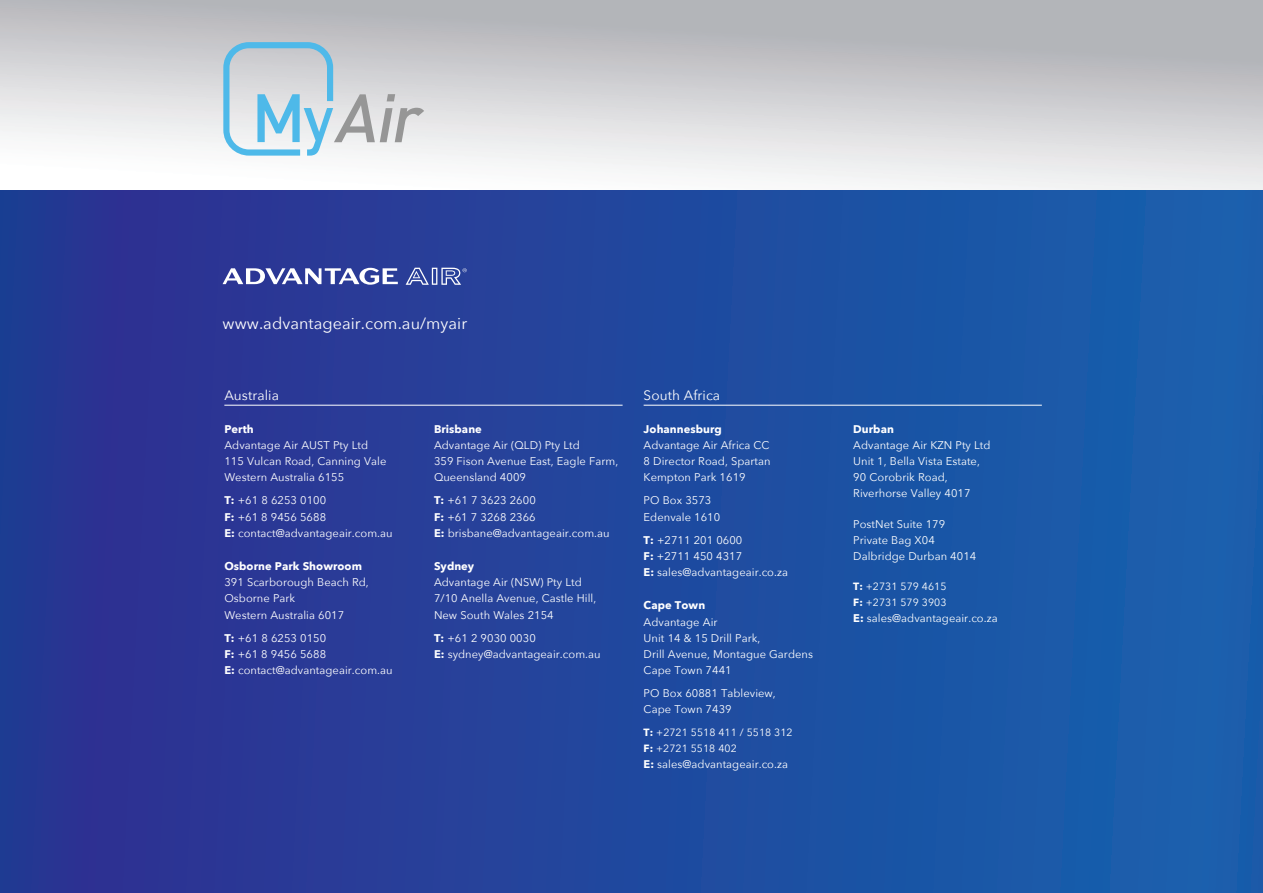
<style>
.page{position:relative;width:1263px;height:893px;background:#fff}
.page>*{position:absolute;margin:0;border:0;box-sizing:border-box;transform-origin:0 0}
.t1{font:16.2px "Avenir Next";letter-spacing:.005em;color:#fff}
.t2{font:13.65px "Avenir Next";letter-spacing:.005em;color:#fff}
.t3{font:11.1px/16px "Avenir Next";letter-spacing:.005em;color:#fff}
.t4{font:700 11.1px "Avenir Next";letter-spacing:.005em;color:#fff}
.t5{font:10.5px/16px "Avenir Next";letter-spacing:.005em;color:#fff}
.s1{font-weight:700}
</style>
<div class="page">
<div style="left:0;top:0;width:1263px;height:893px;background:linear-gradient(to right,#2c2f8f,#1761ad)"></div>
<svg style="left:0;top:0;width:1263px;height:189px"></svg>
<hr style="left:224px;top:405px;width:399px;height:1px;background:#fff">
<hr style="left:644px;top:405px;width:398px;height:1px;background:#fff">
<svg style="left:223px;top:268px;width:175px;height:17px"></svg>
<svg style="left:406px;top:268px;width:61px;height:17px"></svg>
<svg style="left:223px;top:42px;width:201px;height:114px;background:#c2d2db"></svg>
<h1 class="t1" style="left:223px;top:310px;width:246px">www.advantageair.com.au/myair</h1>
<p class="t2" style="left:224px;top:383px;width:56px">Australia</p>
<p class="t4" style="left:224px;top:420px;width:31px">Perth</p>
<p class="t3" style="left:224px;top:437px;width:164px">Advantage Air AUST Pty Ltd<br>115 Vulcan Road, Canning Vale<br>Western Australia 6155</p>
<p class="t3" style="left:224px;top:492px;width:170px"><span class="s1">T:</span> +61 8 6253 0100<br><span class="s1">F:</span> +61 8 9456 5688<br><span class="s1">E:</span> contact@advantageair.com.au</p>
<p class="t4" style="left:224px;top:557px;width:139px">Osborne Park Showroom</p>
<p class="t3" style="left:224px;top:574px;width:146px">391 Scarborough Beach Rd,<br>Osborne Park<br>Western Australia 6017</p>
<p class="t3" style="left:224px;top:629px;width:170px"><span class="s1">T:</span> +61 8 6253 0150<br><span class="s1">F:</span> +61 8 9456 5688<br><span class="s1">E:</span> contact@advantageair.com.au</p>
<p class="t4" style="left:434px;top:420px;width:49px">Brisbane</p>
<p class="t3" style="left:434px;top:437px;width:186px">Advantage Air (QLD) Pty Ltd<br>359 Fison Avenue East, Eagle Farm,<br>Queensland 4009</p>
<p class="t3" style="left:434px;top:492px;width:177px"><span class="s1">T:</span> +61 7 3623 2600<br><span class="s1">F:</span> +61 7 3268 2366<br><span class="s1">E:</span> brisbane@advantageair.com.au</p>
<p class="t4" style="left:434px;top:557px;width:42px">Sydney</p>
<p class="t3" style="left:434px;top:574px;width:164px">Advantage Air (NSW) Pty Ltd<br>7/10 Anella Avenue, Castle Hill,<br>New South Wales 2154</p>
<p class="t3" style="left:434px;top:629px;width:168px"><span class="s1">T:</span> +61 2 9030 0030<br><span class="s1">E:</span> sydney@advantageair.com.au</p>
<p class="t2" style="left:644px;top:383px;width:78px">South Africa</p>
<p class="t4" style="left:644px;top:420px;width:80px">Johannesburg</p>
<p class="t3" style="left:644px;top:437px;width:129px;text-align:justify">Advantage Air Africa CC 8 Director Road, Spartan Kempton Park 1619</p>
<p class="t3" style="left:644px;top:492px;width:78px">PO Box 3573<br>Edenvale 1610</p>
<p class="t3" style="left:644px;top:531px;width:146px"><span class="s1">T:</span> +2711 201 0600<br><span class="s1">F:</span> +2711 450 4317<br><span class="s1">E:</span> sales@advantageair.co.za</p>
<p class="t4" style="left:644px;top:596px;width:63px">Cape Town</p>
<p class="t3" style="left:644px;top:613px;width:171px">Advantage Air<br>Unit 14 &amp; 15 Drill Park,<br>Drill Avenue, Montague Gardens<br>Cape Town 7441</p>
<p class="t3" style="left:644px;top:684px;width:134px">PO Box 60881 Tableview,<br>Cape Town 7439</p>
<p class="t5" style="left:644px;top:724px;width:151px"><span class="s1">T:</span> +2721 5518 411 / 5518 312<br><span class="s1">F:</span> +2721 5518 402</p>
<p class="t3" style="left:644px;top:756px;width:146px"><span class="s1">E:</span> sales@advantageair.co.za</p>
<p class="t4" style="left:853px;top:420px;width:42px">Durban</p>
<p class="t3" style="left:853px;top:437px;width:139px">Advantage Air KZN Pty Ltd<br>Unit 1, Bella Vista Estate,<br>90 Corobrik Road,<br>Riverhorse Valley 4017</p>
<p class="t3" style="left:853px;top:515px;width:125px">PostNet Suite 179<br>Private Bag X04<br>Dalbridge Durban 4014</p>
<p class="t5" style="left:853px;top:578px;width:95px"><span class="s1">T:</span> +2731 579 4615<br><span class="s1">F:</span> +2731 579 3903</p>
<p class="t3" style="left:853px;top:610px;width:146px"><span class="s1">E:</span> sales@advantageair.co.za</p>
</div>
